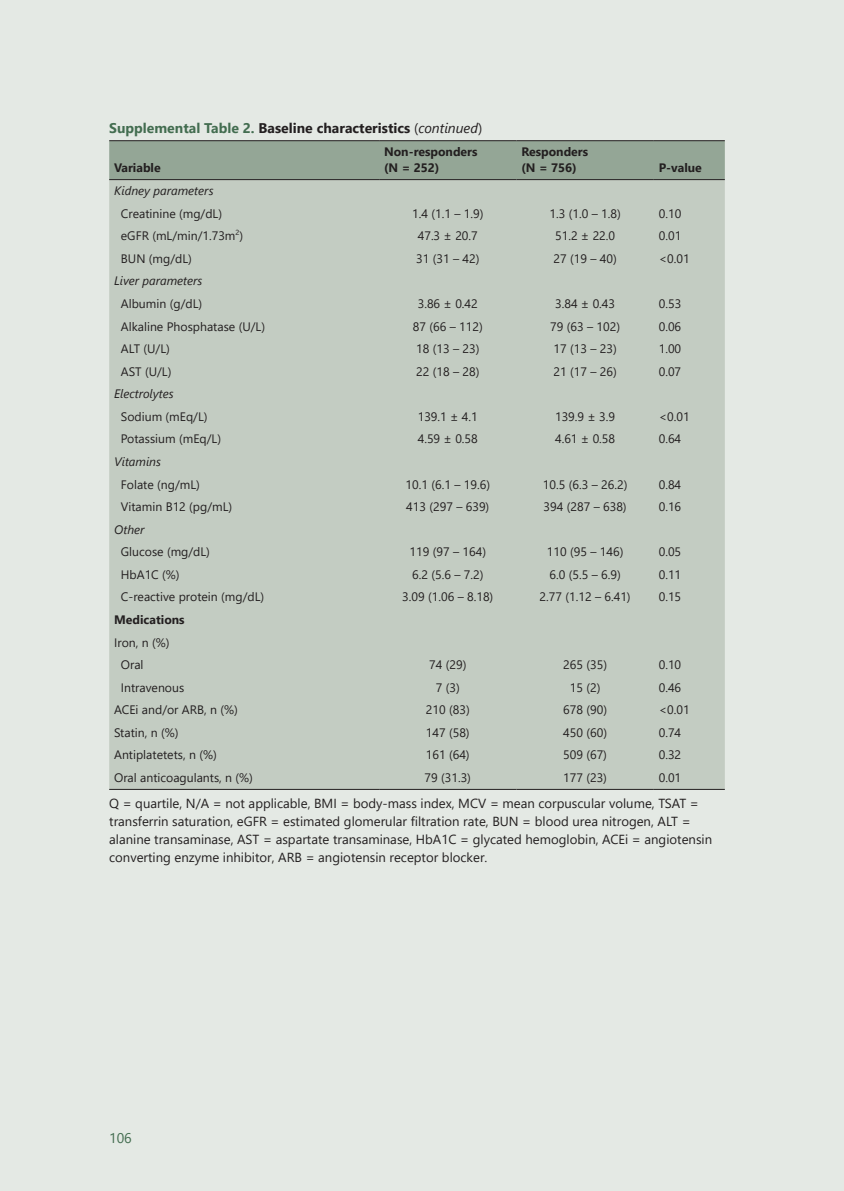
<style>
.page{position:relative;width:844px;height:1191px;background:#fff}
.page>*{position:absolute;margin:0;border:0;box-sizing:border-box;transform-origin:0 0}
.t1{font:700 14px "Segoe UI";color:#231f20}
.t2{font:14px "Segoe UI";color:#436d50}
.t3{font:13.12px/18px "Segoe UI";color:#231f20}
.t4{font:12.25px/22.6px "Segoe UI";color:#231f20}
.t5{font:700 12.25px/16.3px "Segoe UI";color:#231f20}
.t6{font:italic 12.25px "Segoe UI";color:#231f20}
.s1{color:#436d50}
.s2{font-weight:400}
.s3{font-weight:400;font-style:italic}
</style>
<div class="page">
<div style="left:0;top:0;width:843px;height:1191px;background:#e4e9e4"></div>
<hr style="left:843px;top:0;width:1px;height:1191px;background:#e4e9e4">
<div style="left:109px;top:141px;width:615px;height:38px;background:#94a696"></div>
<div style="left:109px;top:180px;width:615px;height:609px;background:#c3ccc2"></div>
<hr style="left:109px;top:140px;width:270px;height:1px;background:#231f20">
<hr style="left:379px;top:140px;width:137px;height:1px;background:#231f20">
<hr style="left:516px;top:140px;width:137px;height:1px;background:#231f20">
<hr style="left:653px;top:140px;width:71px;height:1px;background:#231f20">
<hr style="left:109px;top:179px;width:270px;height:1px;background:#231f20">
<hr style="left:379px;top:179px;width:137px;height:1px;background:#231f20">
<hr style="left:516px;top:179px;width:137px;height:1px;background:#231f20">
<hr style="left:653px;top:179px;width:71px;height:1px;background:#231f20">
<hr style="left:109px;top:789px;width:270px;height:1px;background:#231f20">
<hr style="left:379px;top:789px;width:137px;height:1px;background:#231f20">
<hr style="left:516px;top:789px;width:137px;height:1px;background:#231f20">
<hr style="left:653px;top:789px;width:71px;height:1px;background:#231f20">
<p class="t1" style="left:109px;top:118px;width:374px"><span class="s1">supplemental table 2.</span> Baseline characteristics <span class="s2">(</span><span class="s3">continued</span><span class="s2">)</span></p>
<p class="t5" style="left:114px;top:159px;width:48px">variable</p>
<p class="t5" style="left:384px;top:143px;width:95px">Non-responders (N = 252)</p>
<p class="t5" style="left:521px;top:143px;width:68px">responders (N = 756)</p>
<p class="t5" style="left:658px;top:159px;width:45px">P-value</p>
<p class="t6" style="left:114px;top:182px;width:101px">Kidney parameters</p>
<p class="t4" style="left:121px;top:201px;width:103px">Creatinine (mg/dL)</p>
<p class="t4" style="left:412px;top:201px;width:73px">1.4 (1.1 – 1.9)</p>
<p class="t4" style="left:549px;top:201px;width:73px">1.3 (1.0 – 1.8)</p>
<p class="t4" style="left:658px;top:201px;width:24px">0.10</p>
<p class="t4" style="left:121px;top:224px;width:124px">eGFR (mL/min/1.73m<sup>2</sup>)</p>
<p class="t4" style="left:417px;top:224px;width:62px">47.3 ± 20.7</p>
<p class="t4" style="left:555px;top:224px;width:62px">51.2 ± 22.0</p>
<p class="t4" style="left:658px;top:224px;width:24px">0.01</p>
<p class="t4" style="left:121px;top:246px;width:72px">BUN (mg/dL)</p>
<p class="t4" style="left:416px;top:246px;width:65px">31 (31 – 42)</p>
<p class="t4" style="left:553px;top:246px;width:65px">27 (19 – 40)</p>
<p class="t4" style="left:658px;top:246px;width:32px">&lt;0.01</p>
<p class="t6" style="left:114px;top:272px;width:90px">Liver parameters</p>
<p class="t4" style="left:121px;top:292px;width:83px">Albumin (g/dL)</p>
<p class="t4" style="left:417px;top:292px;width:62px">3.86 ± 0.42</p>
<p class="t4" style="left:555px;top:292px;width:62px">3.84 ± 0.43</p>
<p class="t4" style="left:658px;top:292px;width:24px">0.53</p>
<p class="t4" style="left:121px;top:314px;width:146px">Alkaline Phosphatase (U/L)</p>
<p class="t4" style="left:413px;top:314px;width:71px">87 (66 – 112)</p>
<p class="t4" style="left:550px;top:314px;width:71px">79 (63 – 102)</p>
<p class="t4" style="left:658px;top:314px;width:24px">0.06</p>
<p class="t4" style="left:121px;top:337px;width:50px">ALT (U/L)</p>
<p class="t4" style="left:416px;top:337px;width:65px">18 (13 – 23)</p>
<p class="t4" style="left:553px;top:337px;width:65px">17 (13 – 23)</p>
<p class="t4" style="left:658px;top:337px;width:24px">1.00</p>
<p class="t4" style="left:121px;top:359px;width:52px">AST (U/L)</p>
<p class="t4" style="left:416px;top:359px;width:65px">22 (18 – 28)</p>
<p class="t4" style="left:553px;top:359px;width:65px">21 (17 – 26)</p>
<p class="t4" style="left:658px;top:359px;width:24px">0.07</p>
<p class="t6" style="left:114px;top:385px;width:61px">Electrolytes</p>
<p class="t4" style="left:121px;top:404px;width:88px">Sodium (mEq/L)</p>
<p class="t4" style="left:417px;top:404px;width:62px">139.1 ± 4.1</p>
<p class="t4" style="left:555px;top:404px;width:62px">139.9 ± 3.9</p>
<p class="t4" style="left:658px;top:404px;width:32px">&lt;0.01</p>
<p class="t4" style="left:121px;top:427px;width:102px">Potassium (mEq/L)</p>
<p class="t4" style="left:417px;top:427px;width:62px">4.59 ± 0.58</p>
<p class="t4" style="left:555px;top:427px;width:62px">4.61 ± 0.58</p>
<p class="t4" style="left:658px;top:427px;width:24px">0.64</p>
<p class="t6" style="left:114px;top:453px;width:48px">Vitamins</p>
<p class="t4" style="left:121px;top:472px;width:80px">Folate (ng/mL)</p>
<p class="t4" style="left:405px;top:472px;width:86px">10.1 (6.1 – 19.6)</p>
<p class="t4" style="left:542px;top:472px;width:86px">10.5 (6.3 – 26.2)</p>
<p class="t4" style="left:658px;top:472px;width:24px">0.84</p>
<p class="t4" style="left:121px;top:495px;width:113px">Vitamin B12 (pg/mL)</p>
<p class="t4" style="left:406px;top:495px;width:85px">413 (297 – 639)</p>
<p class="t4" style="left:543px;top:495px;width:85px">394 (287 – 638)</p>
<p class="t4" style="left:658px;top:495px;width:24px">0.16</p>
<p class="t6" style="left:114px;top:520px;width:32px">Other</p>
<p class="t4" style="left:121px;top:540px;width:91px">Glucose (mg/dL)</p>
<p class="t4" style="left:409px;top:540px;width:78px">119 (97 – 164)</p>
<p class="t4" style="left:546px;top:540px;width:78px">110 (95 – 146)</p>
<p class="t4" style="left:658px;top:540px;width:24px">0.05</p>
<p class="t4" style="left:121px;top:562px;width:60px">HbA1C (%)</p>
<p class="t4" style="left:412px;top:562px;width:73px">6.2 (5.6 – 7.2)</p>
<p class="t4" style="left:549px;top:562px;width:73px">6.0 (5.5 – 6.9)</p>
<p class="t4" style="left:658px;top:562px;width:24px">0.11</p>
<p class="t4" style="left:121px;top:585px;width:145px">C-reactive protein (mg/dL)</p>
<p class="t4" style="left:402px;top:585px;width:92px">3.09 (1.06 – 8.18)</p>
<p class="t4" style="left:539px;top:585px;width:92px">2.77 (1.12 – 6.41)</p>
<p class="t4" style="left:658px;top:585px;width:24px">0.15</p>
<p class="t5" style="left:114px;top:611px;width:72px">medications</p>
<p class="t4" style="left:121px;top:630px;width:50px;text-indent:-7px">Iron, n (%)<br>Oral</p>
<p class="t4" style="left:429px;top:653px;width:39px">74 (29)</p>
<p class="t4" style="left:563px;top:653px;width:45px">265 (35)</p>
<p class="t4" style="left:658px;top:653px;width:24px">0.10</p>
<p class="t4" style="left:121px;top:675px;width:65px">Intravenous</p>
<p class="t4" style="left:435px;top:675px;width:25px">7 (3)</p>
<p class="t4" style="left:569px;top:675px;width:32px">15 (2)</p>
<p class="t4" style="left:658px;top:675px;width:24px">0.46</p>
<p class="t4" style="left:114px;top:698px;width:125px">ACEi and/or ARB, n (%)</p>
<p class="t4" style="left:426px;top:698px;width:45px">210 (83)</p>
<p class="t4" style="left:563px;top:698px;width:45px">678 (90)</p>
<p class="t4" style="left:658px;top:698px;width:32px">&lt;0.01</p>
<p class="t4" style="left:114px;top:720px;width:66px">Statin, n (%)</p>
<p class="t4" style="left:426px;top:720px;width:45px">147 (58)</p>
<p class="t4" style="left:563px;top:720px;width:45px">450 (60)</p>
<p class="t4" style="left:658px;top:720px;width:24px">0.74</p>
<p class="t4" style="left:114px;top:743px;width:104px">Antiplatetets, n (%)</p>
<p class="t4" style="left:426px;top:743px;width:45px">161 (64)</p>
<p class="t4" style="left:563px;top:743px;width:45px">509 (67)</p>
<p class="t4" style="left:658px;top:743px;width:24px">0.32</p>
<p class="t4" style="left:114px;top:765px;width:140px">Oral anticoagulants, n (%)</p>
<p class="t4" style="left:424px;top:765px;width:48px">79 (31.3)</p>
<p class="t4" style="left:563px;top:765px;width:45px">177 (23)</p>
<p class="t4" style="left:658px;top:765px;width:24px">0.01</p>
<p class="t3" style="left:109px;top:793px;width:604px">Q = quartile, N/A = not applicable, BMI = body-mass index, MCV = mean corpuscular volume, TSAT = transferrin saturation, eGFR = estimated glomerular filtration rate, BUN = blood urea nitrogen, ALT = alanine transaminase, AST = aspartate transaminase, HbA1C = glycated hemoglobin, ACEi = angiotensin converting enzyme inhibitor, ARB = angiotensin receptor blocker.</p>
<p class="t2" style="left:109px;top:1127px;width:24px">106</p>
</div>
